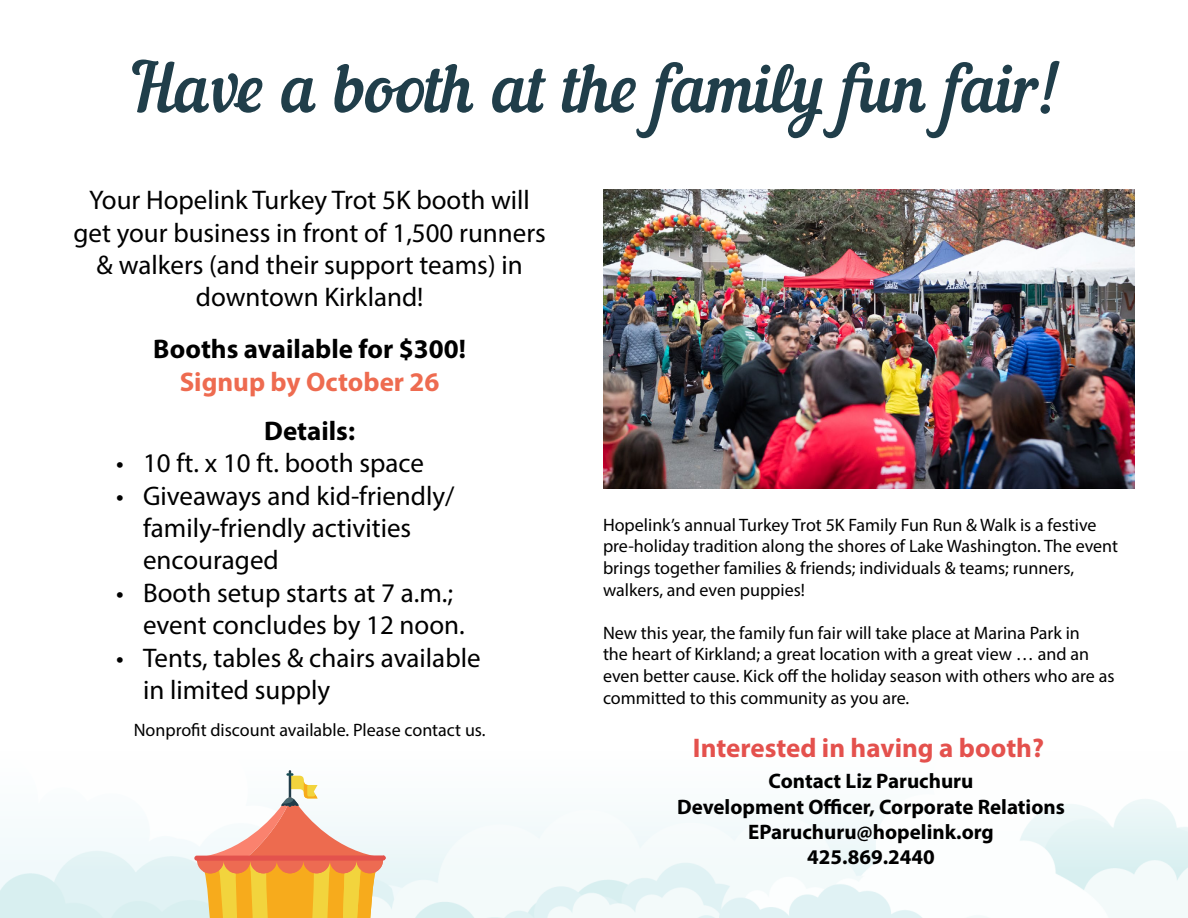
<style>
.page{position:relative;width:1188px;height:918px;background:#fff}
.page>*{position:absolute;margin:0;border:0;box-sizing:border-box;transform-origin:0 0}
.t1{font:67.5px "Nautilus Pompilius";color:#203e4a}
.t2{font:27px/32.4px "Myriad Pro";color:#000}
.t3{font:700 27px "Myriad Pro";color:#000}
.t4{font:700 27px "Myriad Pro";color:#e4514d}
.t5{font:700 27px "Myriad Pro";color:#ee6b50}
.t6{font:700 21px/25.2px "Myriad Pro";color:#000;text-align:center}
.t7{font:18px/21.6px "Myriad Pro";color:#000}
</style>
<div class="page">
<img style="left:0;top:770px;width:1188px;height:148px">
<img style="left:604px;top:189px;width:531px;height:300px">
<hr style="left:289px;top:770px;width:2px;height:30px;background:#213d4a">
<svg style="left:194px;top:773px;width:192px;height:145px"></svg>
<h1 class="t1" style="left:130px;top:48px;width:930px">Have a booth at the family fun fair!</h1>
<h2 class="t2" style="left:73px;top:184px;width:474px;text-align:center">Your Hopelink Turkey Trot 5K booth will get your business in front of 1,500 runners &amp; walkers (and their support teams) in downtown Kirkland!</h2>
<h2 class="t3" style="left:153px;top:331px;width:314px">Booths available for $300!</h2>
<h2 class="t5" style="left:180px;top:364px;width:261px">Signup by October 26</h2>
<h2 class="t3" style="left:264px;top:413px;width:92px">Details:</h2>
<h2 class="t2" style="left:116px;top:447px;width:309px">• 10 ft. x 10 ft. booth space</h2>
<h2 class="t2" style="left:143px;top:479px;width:313px;text-indent:-27px">• Giveaways and kid-friendly/ family-friendly activities encouraged</h2>
<h2 class="t2" style="left:143px;top:576px;width:323px;text-indent:-27px">• Booth setup starts at 7 a.m.; event concludes by 12 noon.</h2>
<h2 class="t2" style="left:143px;top:641px;width:339px;text-indent:-27px">• Tents, tables &amp; chairs available in limited supply</h2>
<p class="t7" style="left:134px;top:719px;width:353px">Nonprofit discount available. Please contact us.</p>
<p class="t7" style="left:603px;top:514px;width:517px">Hopelink’s annual Turkey Trot 5K Family Fun Run &amp; Walk is a festive pre-holiday tradition along the shores of Lake Washington. The event brings together families &amp; friends; individuals &amp; teams; runners, walkers, and even puppies!</p>
<p class="t7" style="left:603px;top:622px;width:513px">New this year, the family fun fair will take place at Marina Park in<br>the heart of Kirkland; a great location with a great view … and an even better cause. Kick off the holiday season with others who are as committed to this community as you are.</p>
<h2 class="t4" style="left:693px;top:730px;width:353px">Interested in having a booth?</h2>
<p class="t6" style="left:677px;top:768px;width:389px">Contact Liz Paruchuru<br>Development Officer, Corporate Relations<br>EParuchuru@hopelink.org<br>425.869.2440</p>
</div>
